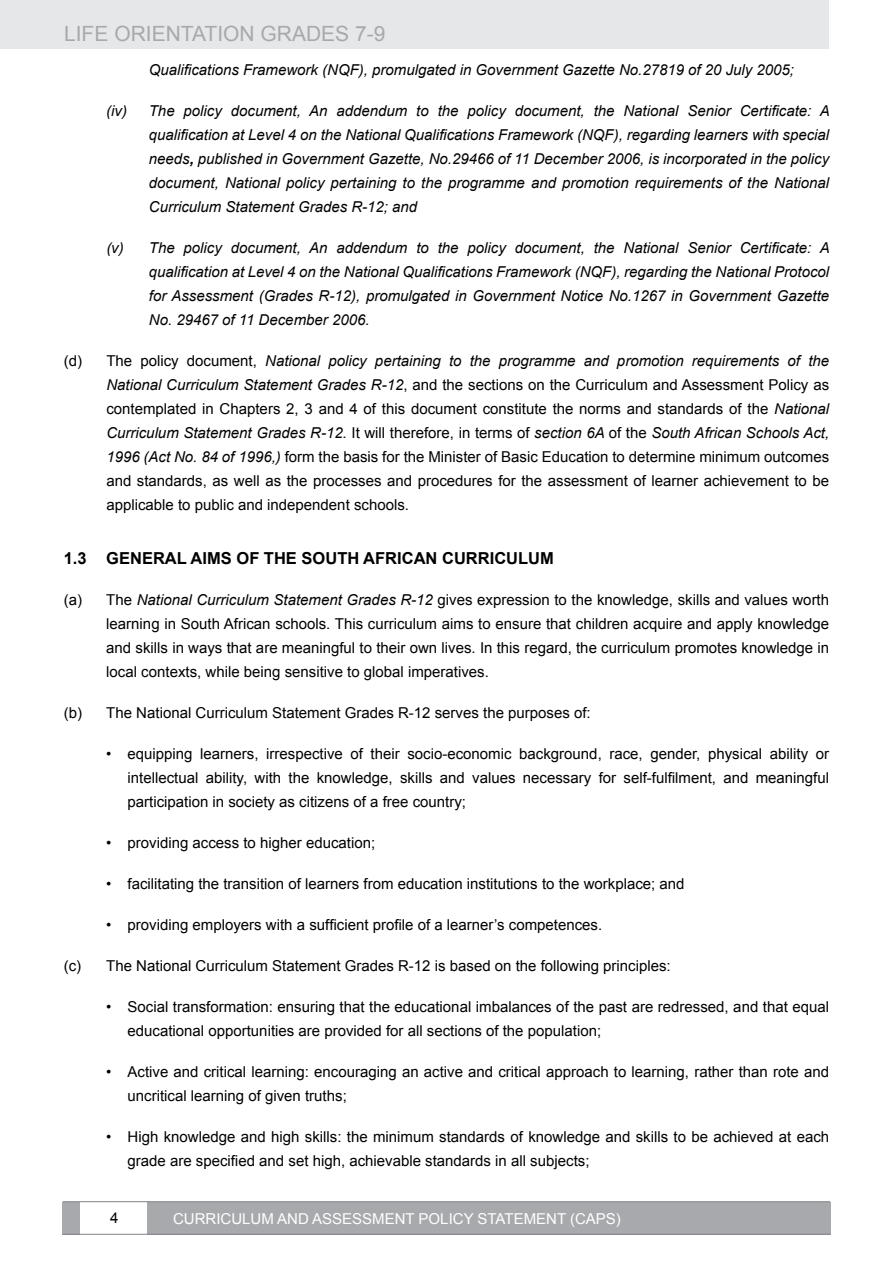
<style>
.page{position:relative;width:893px;height:1263px;background:#fff}
.page>*{position:absolute;margin:0;border:0;box-sizing:border-box;transform-origin:0 0}
.t1{font:21px "Arial";color:#a7a9ac}
.t2{font:700 16.5px "Arial";color:#000}
.t3{font:15px/24px "Arial";color:#000;text-align:justify}
.t4{font:italic 15px/24px "Arial";color:#000;text-align:justify}
.t5{font:15px "Arial";color:#fff}
.s1{font-weight:700}
.s2{font-style:italic}
</style>
<div class="page">
<div style="left:0;top:0;width:829px;height:49px;background:#e6e7e8"></div>
<div style="left:63px;top:1202px;width:17px;height:32px;background:#a7a9ac"></div>
<div style="left:147px;top:1202px;width:683px;height:32px;background:#a7a9ac"></div>
<hr style="left:63px;top:1234px;width:767px;height:1px;background:#808285">
<hr style="left:63px;top:1201px;width:767px;height:1px;background:#808285">
<h1 class="t1" style="left:64px;top:19px;width:323px">LIFE ORIENTATION GRADES 7-9</h1>
<p class="t4" style="left:149px;top:58px;width:647px">Qualifications Framework (NQF), promulgated in Government Gazette No.27819 of 20 July 2005;</p>
<p class="t4" style="left:106px;top:99px;width:22px">(iv)</p>
<p class="t4" style="left:149px;top:99px;width:682px">The policy document, An addendum to the policy document, the National Senior Certificate: A qualification at Level 4 on the National Qualifications Framework (NQF), regarding learners with special needs<span class="s1">,</span> published in Government Gazette, No.29466 of 11 December 2006, is incorporated in the policy document, National policy pertaining to the programme and promotion requirements of the National Curriculum Statement Grades R-12; and</p>
<p class="t4" style="left:149px;top:236px;width:682px;text-indent:-43px">(v) The policy document, An addendum to the policy document, the National Senior Certificate: A qualification at Level 4 on the National Qualifications Framework (NQF), regarding the National Protocol for Assessment (Grades R-12), promulgated in Government Notice No.1267 in Government Gazette No. 29467 of 11 December 2006.</p>
<p class="t3" style="left:106px;top:349px;width:724px;text-indent:-43px">(d) The policy document, <span class="s2">National policy pertaining to the programme and promotion requirements of the National Curriculum Statement Grades R-12</span>, and the sections on the Curriculum and Assessment Policy as contemplated in Chapters 2, 3 and 4 of this document constitute the norms and standards of the <span class="s2">National Curriculum Statement Grades R-12.</span> It will therefore, in terms of <span class="s2">section 6A</span> of the <span class="s2">South African Schools Act, 1996 (Act No. 84 of 1996,)</span> form the basis for the Minister of Basic Education to determine minimum outcomes and standards, as well as the processes and procedures for the assessment of learner achievement to be applicable to public and independent schools.</p>
<p class="t2" style="left:64px;top:547px;width:492px">1.3 GENERAL AIMS OF THE SOUTH AFRICAN CURRICULUM</p>
<p class="t3" style="left:106px;top:587px;width:724px;text-indent:-43px">(a) The <span class="s2">National Curriculum Statement Grades R-12</span> gives expression to the knowledge, skills and values worth learning in South African schools. This curriculum aims to ensure that children acquire and apply knowledge and skills in ways that are meaningful to their own lives. In this regard, the curriculum promotes knowledge in local contexts, while being sensitive to global imperatives.</p>
<p class="t3" style="left:64px;top:700px;width:528px">(b) The National Curriculum Statement Grades R-12 serves the purposes of:</p>
<p class="t3" style="left:128px;top:741px;width:703px;text-indent:-21px">• equipping learners, irrespective of their socio-economic background, race, gender, physical ability or intellectual ability, with the knowledge, skills and values necessary for self-fulfilment, and meaningful participation in society as citizens of a free country;</p>
<p class="t3" style="left:106px;top:830px;width:270px">• providing access to higher education;</p>
<p class="t3" style="left:106px;top:871px;width:580px">• facilitating the transition of learners from education institutions to the workplace; and</p>
<p class="t3" style="left:106px;top:912px;width:497px">• providing employers with a sufficient profile of a learner’s competences.</p>
<p class="t3" style="left:64px;top:953px;width:608px">(c) The National Curriculum Statement Grades R-12 is based on the following principles:</p>
<p class="t3" style="left:128px;top:994px;width:703px;text-indent:-21px">• Social transformation: ensuring that the educational imbalances of the past are redressed, and that equal educational opportunities are provided for all sections of the population;</p>
<p class="t3" style="left:128px;top:1059px;width:703px;text-indent:-21px">• Active and critical learning: encouraging an active and critical approach to learning, rather than rote and uncritical learning of given truths;</p>
<p class="t3" style="left:128px;top:1124px;width:703px;text-indent:-21px">• High knowledge and high skills: the minimum standards of knowledge and skills to be achieved at each grade are specified and set high, achievable standards in all subjects;</p>
<p class="t3" style="left:110px;top:1206px;width:10px">4</p>
<p class="t5" style="left:173px;top:1209px;width:449px">CURRICULUM AND ASSESSMENT POLICY STATEMENT (CAPS)</p>
</div>
